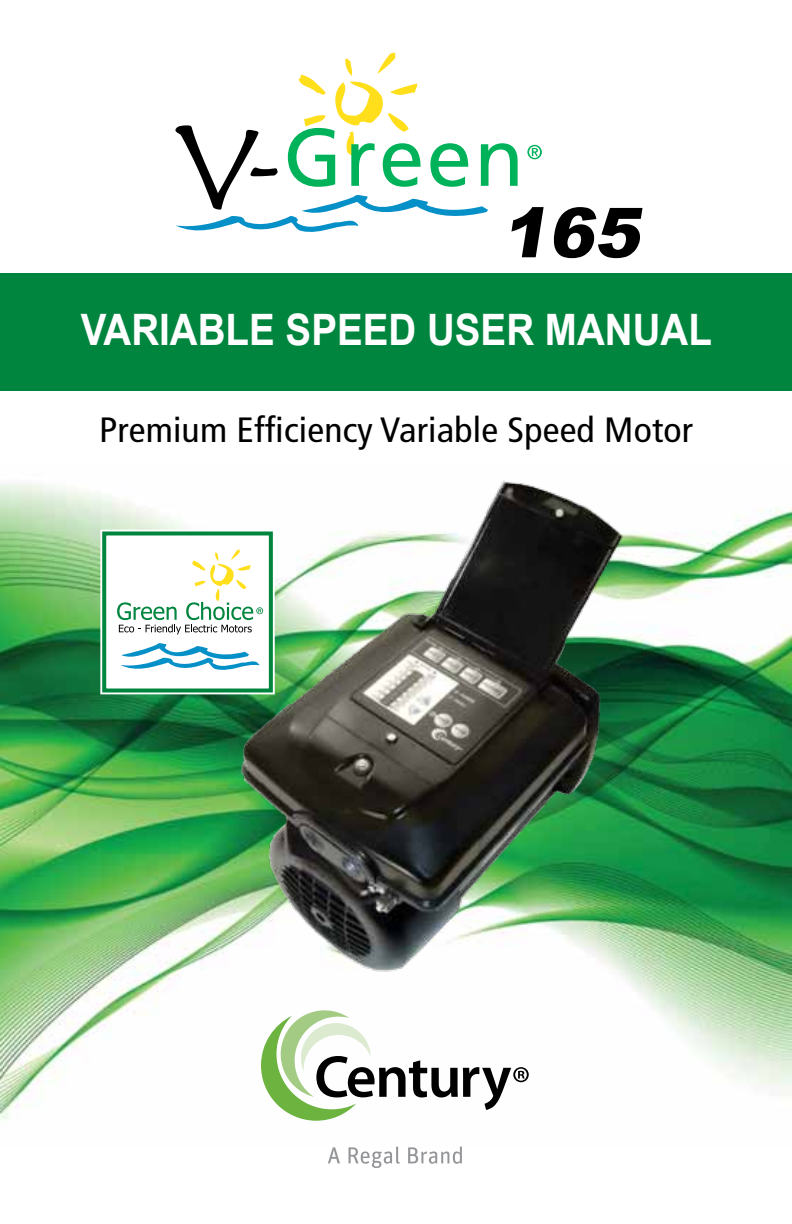
<style>
.page{position:relative;width:792px;height:1224px;background:#fff}
.page>*{position:absolute;margin:0;border:0;box-sizing:border-box;transform-origin:0 0}
.t1{font:139.2px "Herculanum";color:#000;scale:.96 1}
.t2{font:italic 900 69px "Arial";color:#000}
.t3{font:700 43.4px "Arial";color:#fff;scale:.89 1}
.t4{font:condensed 35.2px "Frutiger LT Std";letter-spacing:.005em;color:#000;scale:1.07 1}
</style>
<div class="page">
<svg style="left:175px;top:195px;width:313px;height:37px"></svg>
<svg style="left:288px;top:52px;width:133px;height:135px"></svg>
<svg style="left:430px;top:143px;width:38px;height:44px"></svg>
<svg style="left:481px;top:143px;width:37px;height:43px"></svg>
<svg style="left:250px;top:167px;width:28px;height:9px"></svg>
<svg style="left:527px;top:145px;width:15px;height:14px"></svg>
<img style="left:0;top:484px;width:792px;height:663px">
<div style="left:0;top:273px;width:792px;height:118px;background:#00853f"></div>
<div style="left:102px;top:531px;width:171px;height:162px;background:#fff;border:4px solid #00853f"></div>
<svg style="left:120px;top:643px;width:83px;height:26px"></svg>
<svg style="left:117px;top:560px;width:86px;height:74px"></svg>
<svg style="left:261px;top:1008px;width:268px;height:113px"></svg>
<svg style="left:328px;top:1147px;width:12px;height:16px"></svg>
<svg style="left:349px;top:1147px;width:51px;height:21px"></svg>
<svg style="left:408px;top:1147px;width:54px;height:17px"></svg>
<img style="left:203px;top:480px;width:429px;height:505px">
<h1 class="t1" style="left:175px;top:77px;width:89px">v</h1>
<h2 class="t2" style="left:502px;top:194px;width:152px">165</h2>
<p class="t3" style="left:81px;top:301px;width:711px">VARIABLE SPEED USER MANUAL</p>
<p class="t4" style="left:99px;top:409px;width:556px">Premium Efficiency Variable Speed Motor</p>
</div>
